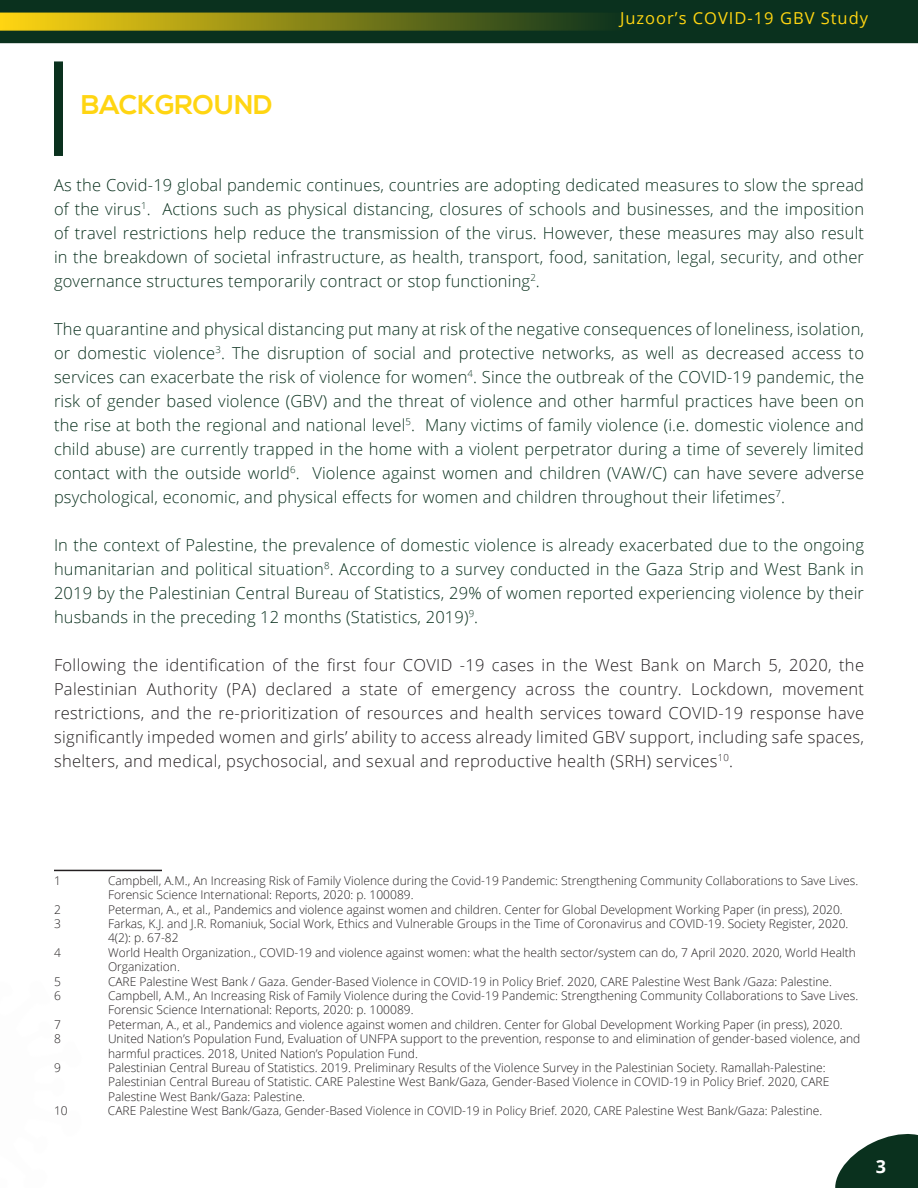
<style>
.page{position:relative;width:918px;height:1188px;background:#fff}
.page>*{position:absolute;margin:0;border:0;box-sizing:border-box;transform-origin:0 0}
.t1{font:700 27px "Nexa";color:#ffd512}
.t2{font:700 18px "Open Sans";color:#fff}
.t3{font:300 16.5px/24px "Open Sans";letter-spacing:.01em;color:#0a311e;text-align:justify}
.t4{font:300 16.5px/24px "Open Sans";letter-spacing:.02em;color:#231f20;text-align:justify}
.t5{font:16.5px "Open Sans";letter-spacing:.06em;color:#ffd512}
.t6{font:300 12px/14.4px "Open Sans";color:#231f20}
</style>
<div class="page">
<svg style="left:835px;top:1134px;width:83px;height:54px"></svg>
<div style="left:0;top:0;width:918px;height:43px;background:#0a311e"></div>
<div style="left:0;top:13px;width:627px;height:18px;background:linear-gradient(to right,#ffd512,#0b321d);border:2px solid #ffd512"></div>
<hr style="left:54px;top:870px;width:108px;height:1px;background:#231f20">
<div style="left:54px;top:61px;width:9px;height:95px;background:#0a311e"></div>
<p class="t1" style="left:81px;top:89px;width:193px">BACKGROUND</p>
<h3 class="t5" style="left:620px;top:7px;width:250px">Juzoor’s COVID-19 GBV Study</h3>
<p class="t3" style="left:54px;top:172px;width:812px">As the Covid-19 global pandemic continues, countries are adopting dedicated measures to slow the spread of the virus<sup>1</sup>. Actions such as physical distancing, closures of schools and businesses, and the imposition of travel restrictions help reduce the transmission of the virus. However, these measures may also result in the breakdown of societal infrastructure, as health, transport, food, sanitation, legal, security, and other governance structures temporarily contract or stop functioning<sup>2</sup>.</p>
<p class="t3" style="left:54px;top:316px;width:812px">The quarantine and physical distancing put many at risk of the negative consequences of loneliness, isolation, or domestic violence<sup>3</sup>. The disruption of social and protective networks, as well as decreased access to services can exacerbate the risk of violence for women<sup>4</sup>. Since the outbreak of the COVID-19 pandemic, the risk of gender based violence (GBV) and the threat of violence and other harmful practices have been on the rise at both the regional and national level<sup>5</sup>. Many victims of family violence (i.e. domestic violence and child abuse) are currently trapped in the home with a violent perpetrator during a time of severely limited contact with the outside world<sup>6</sup>. Violence against women and children (VAW/C) can have severe adverse psychological, economic, and physical effects for women and children throughout their lifetimes<sup>7</sup>.</p>
<p class="t3" style="left:54px;top:532px;width:812px">In the context of Palestine, the prevalence of domestic violence is already exacerbated due to the ongoing humanitarian and political situation<sup>8</sup>. According to a survey conducted in the Gaza Strip and West Bank in 2019 by the Palestinian Central Bureau of Statistics, 29% of women reported experiencing violence by their husbands in the preceding 12 months (Statistics, 2019)<sup>9</sup>.</p>
<p class="t4" style="left:54px;top:652px;width:812px">Following the identification of the first four COVID -19 cases in the West Bank on March 5, 2020, the Palestinian Authority (PA) declared a state of emergency across the country. Lockdown, movement restrictions, and the re-prioritization of resources and health services toward COVID-19 response have significantly impeded women and girls’ ability to access already limited GBV support, including safe spaces, shelters, and medical, psychosocial, and sexual and reproductive health (SRH) services<sup>10</sup>.</p>
<p class="t6" style="left:54px;top:873px;width:8px">1</p>
<p class="t6" style="left:108px;top:873px;width:752px">Campbell, A.M., An Increasing Risk of Family Violence during the Covid-19 Pandemic: Strengthening Community Collaborations to Save Lives.<br>Forensic Science International: Reports, 2020: p. 100089.</p>
<p class="t6" style="left:54px;top:902px;width:8px">2</p>
<p class="t6" style="left:108px;top:902px;width:736px">Peterman, A., et al., Pandemics and violence against women and children. Center for Global Development Working Paper (in press), 2020.</p>
<p class="t6" style="left:54px;top:916px;width:8px">3</p>
<p class="t6" style="left:108px;top:916px;width:742px">Farkas, K.J. and J.R. Romaniuk, Social Work, Ethics and Vulnerable Groups in the Time of Coronavirus and COVID-19. Society Register, 2020.<br>4(2): p. 67-82</p>
<p class="t6" style="left:54px;top:945px;width:8px">4</p>
<p class="t6" style="left:108px;top:945px;width:750px">World Health Organization., COVID-19 and violence against women: what the health sector/system can do, 7 April 2020. 2020, World Health<br>Organization.</p>
<p class="t6" style="left:54px;top:974px;width:8px">5</p>
<p class="t6" style="left:108px;top:974px;width:726px">CARE Palestine West Bank / Gaza. Gender-Based Violence in COVID-19 in Policy Brief. 2020, CARE Palestine West Bank /Gaza: Palestine.</p>
<p class="t6" style="left:54px;top:988px;width:8px">6</p>
<p class="t6" style="left:108px;top:988px;width:752px">Campbell, A.M., An Increasing Risk of Family Violence during the Covid-19 Pandemic: Strengthening Community Collaborations to Save Lives.<br>Forensic Science International: Reports, 2020: p. 100089.</p>
<p class="t6" style="left:54px;top:1017px;width:8px">7</p>
<p class="t6" style="left:108px;top:1017px;width:736px">Peterman, A., et al., Pandemics and violence against women and children. Center for Global Development Working Paper (in press), 2020.</p>
<p class="t6" style="left:54px;top:1031px;width:8px">8</p>
<p class="t6" style="left:108px;top:1031px;width:754px">United Nation’s Population Fund, Evaluation of UNFPA support to the prevention, response to and elimination of gender-based violence, and harmful practices. 2018, United Nation’s Population Fund.</p>
<p class="t6" style="left:54px;top:1060px;width:8px">9</p>
<p class="t6" style="left:108px;top:1060px;width:723px">Palestinian Central Bureau of Statistics. 2019. Preliminary Results of the Violence Survey in the Palestinian Society. Ramallah-Palestine:<br>Palestinian Central Bureau of Statistic. CARE Palestine West Bank/Gaza, Gender-Based Violence in COVID-19 in Policy Brief. 2020, CARE<br>Palestine West Bank/Gaza: Palestine.</p>
<p class="t6" style="left:54px;top:1103px;width:15px">10</p>
<p class="t6" style="left:108px;top:1103px;width:716px">CARE Palestine West Bank/Gaza, Gender-Based Violence in COVID-19 in Policy Brief. 2020, CARE Palestine West Bank/Gaza: Palestine.</p>
<h2 class="t2" style="left:876px;top:1153px;width:12px">3</h2>
</div>
